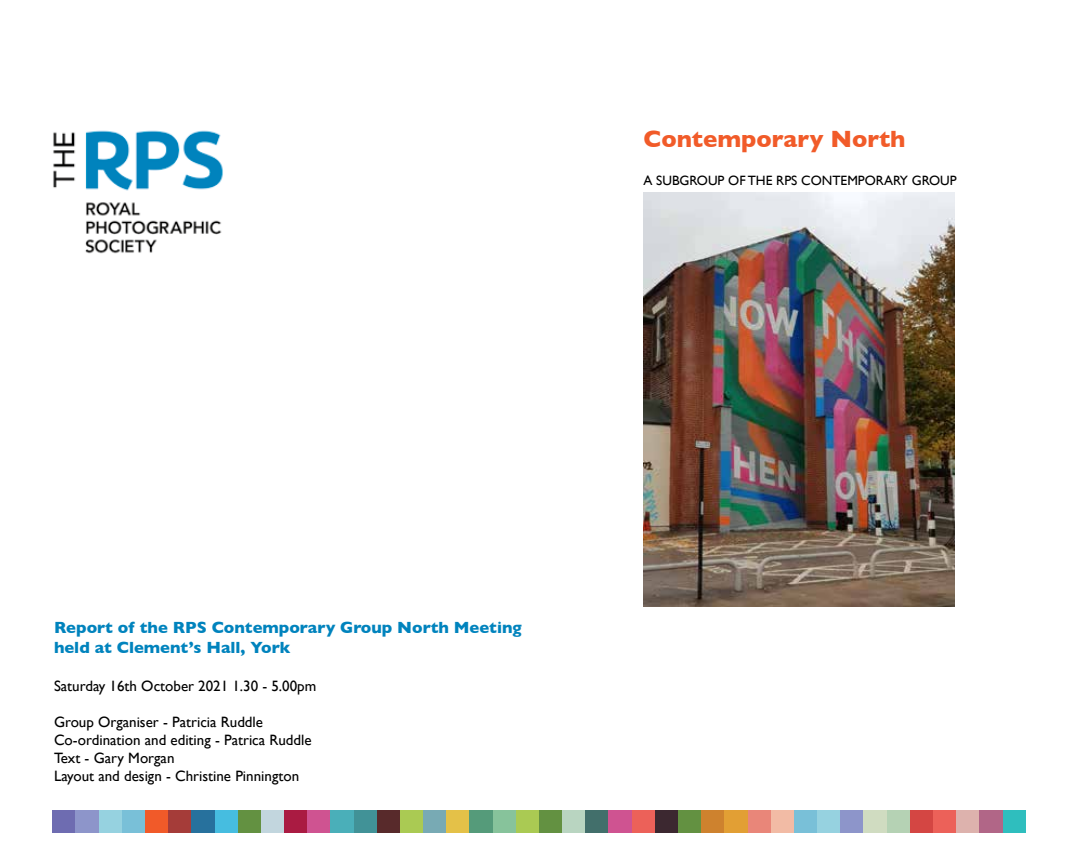
<style>
.page{position:relative;width:1080px;height:864px;background:#fff}
.page>*{position:absolute;margin:0;border:0;box-sizing:border-box;transform-origin:0 0}
.t1{font:700 24px "Gill Sans";color:#f15b29}
.t2{font:700 16.5px/19.8px "Gill Sans";color:#0083bd}
.t3{font:15px/18px "Gill Sans";color:#000}
.t4{font:13.5px "Gill Sans";color:#000}
</style>
<div class="page">
<img style="left:53px;top:130px;width:170px;height:124px">
<div style="left:53px;top:810px;width:23px;height:23px;background:#6e6cb1"></div>
<div style="left:76px;top:810px;width:23px;height:23px;background:#8d95ca"></div>
<div style="left:99px;top:810px;width:23px;height:23px;background:#96d2e0"></div>
<div style="left:122px;top:810px;width:23px;height:23px;background:#79c0d8"></div>
<div style="left:145px;top:810px;width:24px;height:23px;background:#f15a29"></div>
<div style="left:169px;top:810px;width:23px;height:23px;background:#a53c39"></div>
<div style="left:192px;top:810px;width:23px;height:23px;background:#27719d"></div>
<div style="left:215px;top:810px;width:23px;height:23px;background:#46bde0"></div>
<div style="left:238px;top:810px;width:23px;height:23px;background:#639141"></div>
<div style="left:261px;top:810px;width:23px;height:23px;background:#c2d6de"></div>
<div style="left:284px;top:810px;width:24px;height:23px;background:#aa1b42"></div>
<div style="left:308px;top:810px;width:23px;height:23px;background:#cf5391"></div>
<div style="left:331px;top:810px;width:23px;height:23px;background:#4aafb9"></div>
<div style="left:354px;top:810px;width:23px;height:23px;background:#419297"></div>
<div style="left:377px;top:810px;width:23px;height:23px;background:#582a2b"></div>
<div style="left:400px;top:810px;width:23px;height:23px;background:#aaca53"></div>
<div style="left:423px;top:810px;width:24px;height:23px;background:#78aab4"></div>
<div style="left:447px;top:810px;width:23px;height:23px;background:#e4c148"></div>
<div style="left:470px;top:810px;width:23px;height:23px;background:#559b7a"></div>
<div style="left:493px;top:810px;width:23px;height:23px;background:#87c39b"></div>
<div style="left:516px;top:810px;width:23px;height:23px;background:#aaca53"></div>
<div style="left:539px;top:810px;width:24px;height:23px;background:#639141"></div>
<div style="left:563px;top:810px;width:23px;height:23px;background:#b9d5c1"></div>
<div style="left:586px;top:810px;width:23px;height:23px;background:#426f6b"></div>
<div style="left:609px;top:810px;width:23px;height:23px;background:#cf5391"></div>
<div style="left:632px;top:810px;width:23px;height:23px;background:#ec6159"></div>
<div style="left:655px;top:810px;width:23px;height:23px;background:#3c2830"></div>
<div style="left:678px;top:810px;width:24px;height:23px;background:#639141"></div>
<div style="left:702px;top:810px;width:23px;height:23px;background:#ce822e"></div>
<div style="left:725px;top:810px;width:23px;height:23px;background:#e29f34"></div>
<div style="left:748px;top:810px;width:23px;height:23px;background:#e98679"></div>
<div style="left:771px;top:810px;width:23px;height:23px;background:#f2bba5"></div>
<div style="left:794px;top:810px;width:23px;height:23px;background:#79c0d8"></div>
<div style="left:817px;top:810px;width:24px;height:23px;background:#96d2e0"></div>
<div style="left:841px;top:810px;width:23px;height:23px;background:#8d95ca"></div>
<div style="left:864px;top:810px;width:23px;height:23px;background:#d0dcc1"></div>
<div style="left:887px;top:810px;width:23px;height:23px;background:#b5d2b4"></div>
<div style="left:910px;top:810px;width:23px;height:23px;background:#d44643"></div>
<div style="left:933px;top:810px;width:23px;height:23px;background:#ec6159"></div>
<div style="left:956px;top:810px;width:24px;height:23px;background:#ddb2ad"></div>
<div style="left:1003px;top:810px;width:23px;height:23px;background:#2fbebe"></div>
<div style="left:980px;top:810px;width:23px;height:23px;background:#b16687"></div>
<img style="left:644px;top:192px;width:311px;height:415px">
<h1 class="t1" style="left:644px;top:120px;width:264px">Contemporary North</h1>
<p class="t4" style="left:644px;top:172px;width:315px">A SUBGROUP OF THE RPS CONTEMPORARY GROUP</p>
<p class="t2" style="left:54px;top:618px;width:469px">Report of the RPS Contemporary Group North Meeting held at Clement’s Hall, York</p>
<p class="t3" style="left:54px;top:677px;width:264px">Saturday 16th October 2021 1.30 - 5.00pm</p>
<p class="t3" style="left:54px;top:713px;width:259px">Group Organiser - Patricia Ruddle Co-ordination and editing - Patrica Ruddle Text - Gary Morgan<br>Layout and design - Christine Pinnington</p>
</div>
